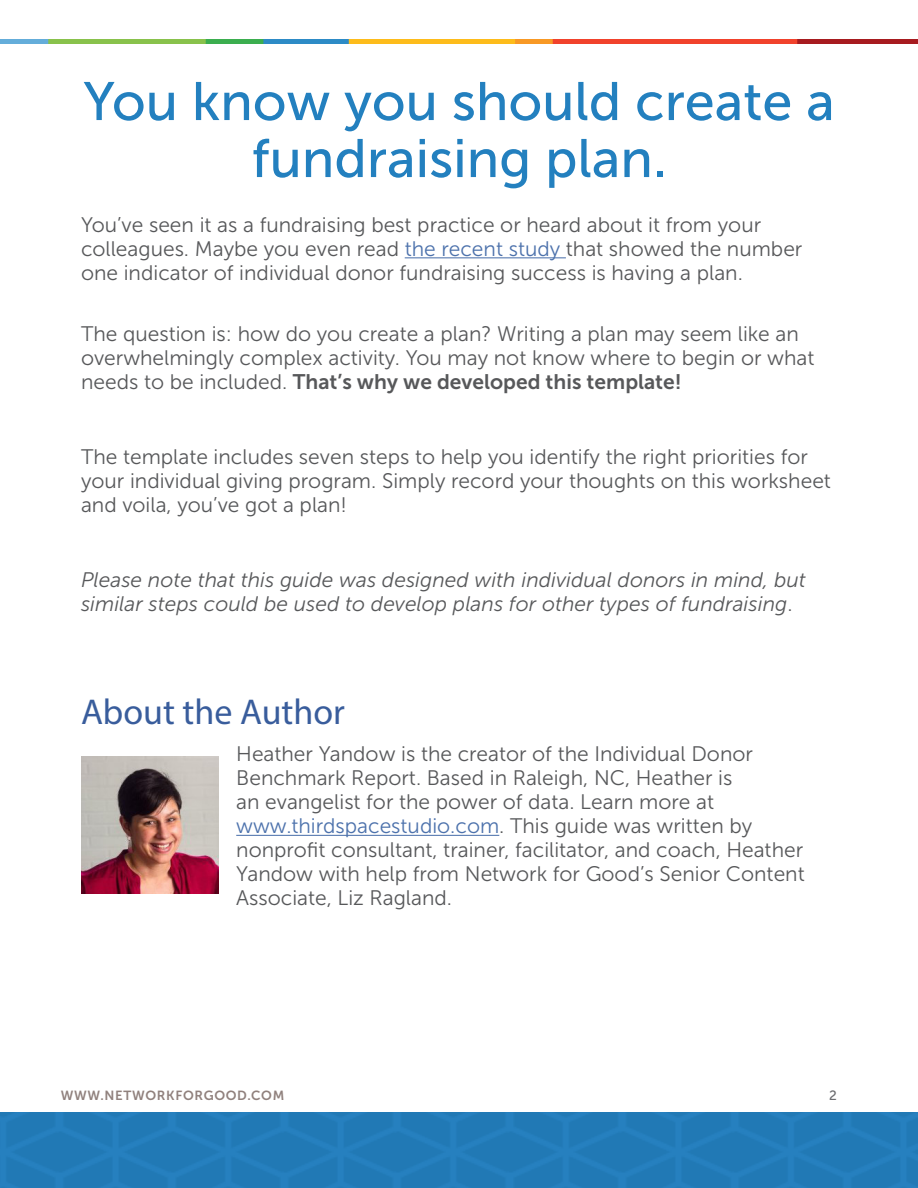
<style>
.page{position:relative;width:918px;height:1188px;background:#fff}
.page>*{position:absolute;margin:0;border:0;box-sizing:border-box;transform-origin:0 0}
.Headline_1{font:54px/57px "Museo Sans 500";color:#2380bf;text-align:center}
.Body_Copy{font:36px "Myriad Pro";color:#395d9c}
.Body_Copy-2{font:21px/24px "Museo Sans 300";color:#57585a}
.Body_Copy-3{font:italic 21px/24px "Museo Sans 300";color:#57585a}
.t1{font:13.5px "Museo Sans 500";color:#6c6d70}
.t2{font:13.2px "Museo Sans 700";letter-spacing:.05em;color:#90817d}
.s1{color:#4d72ac}
.s2{font-family:"Museo Sans 700"}
.s3{font-style:normal}
</style>
<div class="page">
<hr style="left:405px;top:257px;width:161px;height:1px;background:#4d72ac">
<hr style="left:236px;top:835px;width:263px;height:1px;background:#4d72ac">
<img style="left:81px;top:756px;width:138px;height:138px">
<img style="left:0;top:39px;width:918px;height:4px">
<img style="left:0;top:1112px;width:918px;height:76px">
<p class="Headline_1" style="left:83px;top:73px;width:753px">You know you should create a fundraising plan.</p>
<p class="Body_Copy-2" style="left:81px;top:213px;width:723px">You’ve seen it as a fundraising best practice or heard about it from your colleagues. Maybe you even read <span class="s1">the recent study</span> that showed the number one indicator of individual donor fundraising success is having a plan.</p>
<p class="Body_Copy-2" style="left:81px;top:322px;width:735px">The question is: how do you create a plan? Writing a plan may seem like an overwhelmingly complex activity. You may not know where to begin or what needs to be included. <span class="s2">That’s why we developed this template!</span></p>
<p class="Body_Copy-2" style="left:81px;top:445px;width:752px">The template includes seven steps to help you identify the right priorities for your individual giving program. Simply record your thoughts on this worksheet and voila, you’ve got a plan!</p>
<p class="Body_Copy-3" style="left:81px;top:568px;width:726px">Please note that this guide was designed with individual donors in mind, but similar steps could be used to develop plans for other types of fundraising<span class="s3">.</span></p>
<p class="Body_Copy" style="left:81px;top:689px;width:265px">About the Author</p>
<p class="Body_Copy-2" style="left:236px;top:742px;width:570px">Heather Yandow is the creator of the Individual Donor Benchmark Report. Based in Raleigh, NC, Heather is<br>an evangelist for the power of data. Learn more at <span class="s1">www.thirdspacestudio.com</span>. This guide was written by nonprofit consultant, trainer, facilitator, and coach, Heather Yandow with help from Network for Good’s Senior Content Associate, Liz Ragland.</p>
<p class="t2" style="left:61px;top:1088px;width:225px">WWW.NETWORKFORGOOD.COM</p>
<p class="t1" style="left:829px;top:1087px;width:9px">2</p>
</div>
